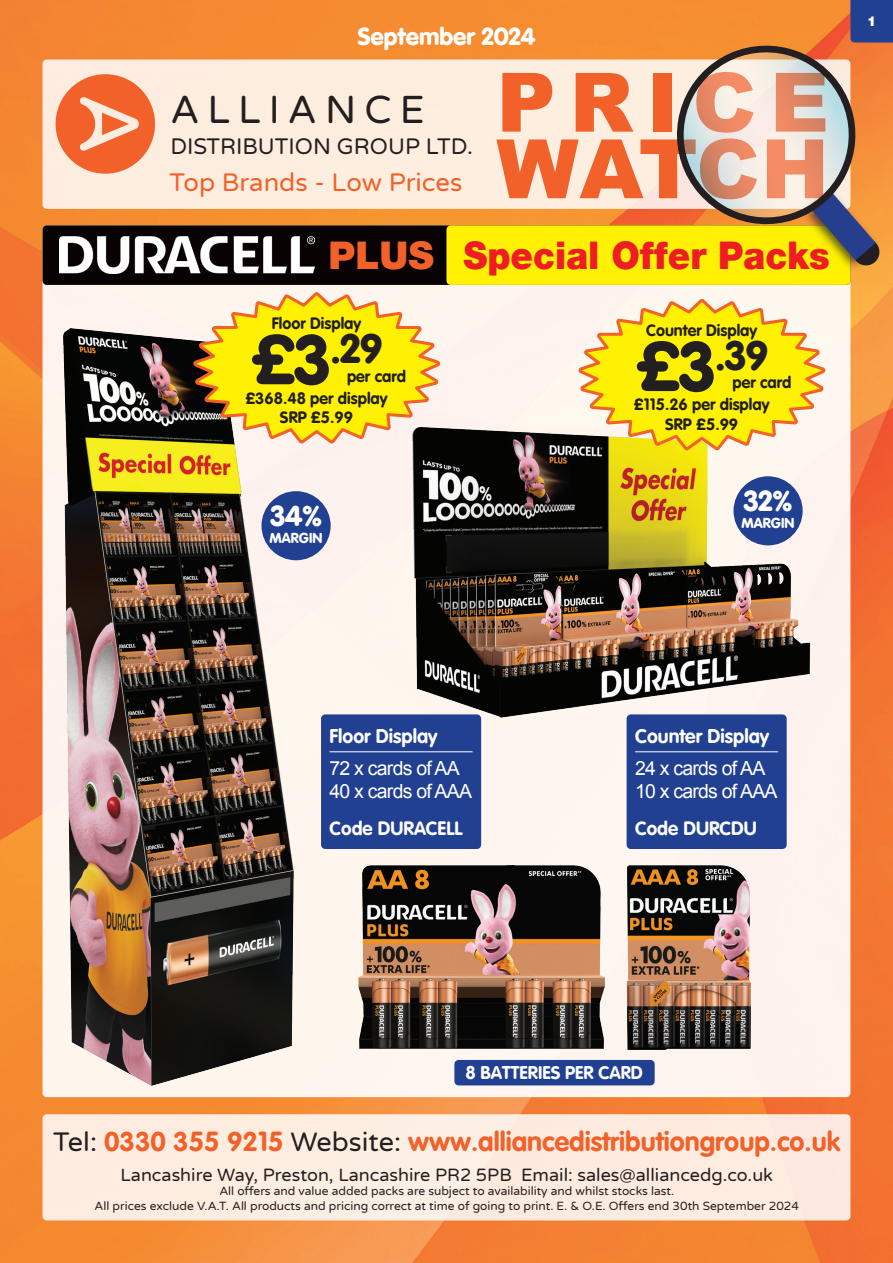
<style>
.page{position:relative;width:893px;height:1263px;background:#fff}
.page>*{position:absolute;margin:0;border:0;box-sizing:border-box;transform-origin:0 0}
.t1{font:900 82.05px/66.6px "Arial";letter-spacing:.09em;color:#f2612a}
.t2{font:900 40.05px "VAG Rounded";color:#231f20}
.t3{font:38.85px "Varela Round";letter-spacing:.21em;color:#231f20}
.t4{font:900 38.1px "Helvetica Neue";color:#ee1d23;scale:.94 1}
.t5{font:900 28.35px "VAG Rounded";color:#fff}
.t6{font:700 27px "VAG Rounded";color:#f2612a}
.t7{font:25.65px "Varela Round";color:#f2612a}
.t8{font:900 24px "VAG Rounded";color:#fff}
.t9{font:22.35px "Varela Round";color:#231f20}
.t10{font:19.5px/23.4px "Arial";letter-spacing:-.04em;color:#fff}
.t11{font:700 19.5px "VAG Rounded";color:#fff}
.t12{font:700 18.9px "VAG Rounded";color:#fff}
.t13{font:18px "Varela Round";color:#231f20}
.t14{font:700 18px "VAG Rounded";color:#fff}
.t15{font:700 16.2px/19.4px "VAG Rounded";color:#231f20;text-align:center}
.t16{font:900 14.1px "VAG Rounded";color:#fff}
.t17{font:900 13.5px "Helvetica Neue";color:#fff}
.t18{font:12px/14.4px "Varela Round";color:#231f20;text-align:center}
.s1{color:#f2612a}
.s2{font-size:68.7px}
.s3{font-family:"Varela Round";font-weight:400;color:#231f20}
</style>
<div class="page">
<img style="left:0;top:0;width:893px;height:1263px">
<div style="left:43px;top:60px;width:807px;height:149px;background:#fdeedf;border-radius:4px"></div>
<svg style="left:56px;top:74px;width:99px;height:100px"></svg>
<div style="left:43px;top:1114px;width:807px;height:106px;background:#fdecdf;border-radius:4px"></div>
<div style="left:43px;top:225px;width:807px;height:872px;background:#fef5ee;border-radius:4px"></div>
<div style="left:43px;top:225px;width:807px;height:60px;background:#080302;border-radius:4px"></div>
<div style="left:446px;top:225px;width:404px;height:60px;background:#fff101;border-radius:4px"></div>
<div style="left:454px;top:1060px;width:201px;height:25px;background:#224091;border-radius:4px"></div>
<img style="left:63px;top:329px;width:231px;height:756px">
<img style="left:413px;top:428px;width:398px;height:301px">
<img style="left:60px;top:236px;width:255px;height:37px">
<div style="left:261px;top:491px;width:70px;height:69px;background:#224091;border-radius:50%"></div>
<div style="left:733px;top:476px;width:70px;height:69px;background:#224091;border-radius:50%"></div>
<div style="left:321px;top:714px;width:160px;height:135px;background:#224091;border-radius:4px"></div>
<hr style="left:330px;top:751px;width:143px;height:1px;background:#fff">
<div style="left:627px;top:714px;width:160px;height:135px;background:#224091;border-radius:4px"></div>
<hr style="left:635px;top:751px;width:143px;height:1px;background:#fff">
<img style="left:626px;top:865px;width:125px;height:185px">
<img style="left:358px;top:865px;width:246px;height:183px">
<svg style="left:191px;top:252px;width:251px;height:244px"></svg>
<svg style="left:577px;top:284px;width:250px;height:218px"></svg>
<div style="left:801px;top:188px;width:80px;height:84px;background:#231f20;opacity:.75"></div>
<svg style="left:666px;top:0;width:227px;height:267px"></svg>
<h3 class="t8" style="left:358px;top:26px;width:179px">September 2024</h3>
<h3 class="t3" style="left:170px;top:83px;width:256px">ALLIANCE</h3>
<h3 class="t9" style="left:170px;top:131px;width:304px">DISTRIBUTION GROUP LTD.</h3>
<h3 class="t7" style="left:169px;top:164px;width:294px">Top Brands - Low Prices</h3>
<h1 class="t1" style="left:496px;top:66px;width:334px">PRICE<br>WATCH</h1>
<h3 class="t4" style="left:329px;top:238px;width:535px"><span class="s1">PLUS</span> Special Offer Packs</h3>
<h3 class="t15" style="left:272px;top:315px;width:91px">Floor Display</h3>
<h2 class="t2" style="left:251px;top:331px;width:132px"><span class="s2">£3</span>.29</h2>
<h3 class="t15" style="left:245px;top:389px;width:144px">£368.48 per display<br>SRP £5.99</h3>
<h3 class="t15" style="left:347px;top:368px;width:61px">per card</h3>
<h3 class="t5" style="left:270px;top:503px;width:53px">34%</h3>
<p class="t16" style="left:270px;top:531px;width:54px">MARGIN</p>
<h3 class="t15" style="left:646px;top:321px;width:113px">Counter Display</h3>
<h2 class="t2" style="left:636px;top:337px;width:133px"><span class="s2">£3</span>.39</h2>
<h3 class="t15" style="left:634px;top:396px;width:137px">£115.26 per display<br>SRP £5.99</h3>
<h3 class="t15" style="left:732px;top:374px;width:61px">per card</h3>
<h3 class="t5" style="left:744px;top:488px;width:50px">32%</h3>
<p class="t16" style="left:742px;top:516px;width:54px">MARGIN</p>
<p class="t17" style="left:867px;top:15px;width:11px">1</p>
<h3 class="t11" style="left:330px;top:727px;width:110px">Floor Display</h3>
<h3 class="t10" style="left:330px;top:756px;width:144px">72 x cards of AA<br>40 x cards of AAA</h3>
<h3 class="t12" style="left:330px;top:819px;width:134px">Code DURACELL</h3>
<h3 class="t11" style="left:635px;top:727px;width:136px">Counter Display</h3>
<h3 class="t10" style="left:635px;top:756px;width:144px">24 x cards of AA<br>10 x cards of AAA</h3>
<h3 class="t12" style="left:635px;top:819px;width:123px">Code DURCDU</h3>
<h3 class="t14" style="left:465px;top:1065px;width:179px">8 BATTERIES PER CARD</h3>
<h3 class="t6" style="left:53px;top:1129px;width:788px"><span class="s3">Tel:</span> 0330 355 9215 <span class="s3">Website:</span> www.alliancedistributiongroup.co.uk</h3>
<h3 class="t13" style="left:121px;top:1162px;width:654px">Lancashire Way, Preston, Lancashire PR2 5PB Email: sales@alliancedg.co.uk</h3>
<p class="t18" style="left:95px;top:1183px;width:706px">All offers and value added packs are subject to availability and whilst stocks last.<br>All prices exclude V.A.T. All products and pricing correct at time of going to print. E. &amp; O.E. Offers end 30th September 2024</p>
</div>
